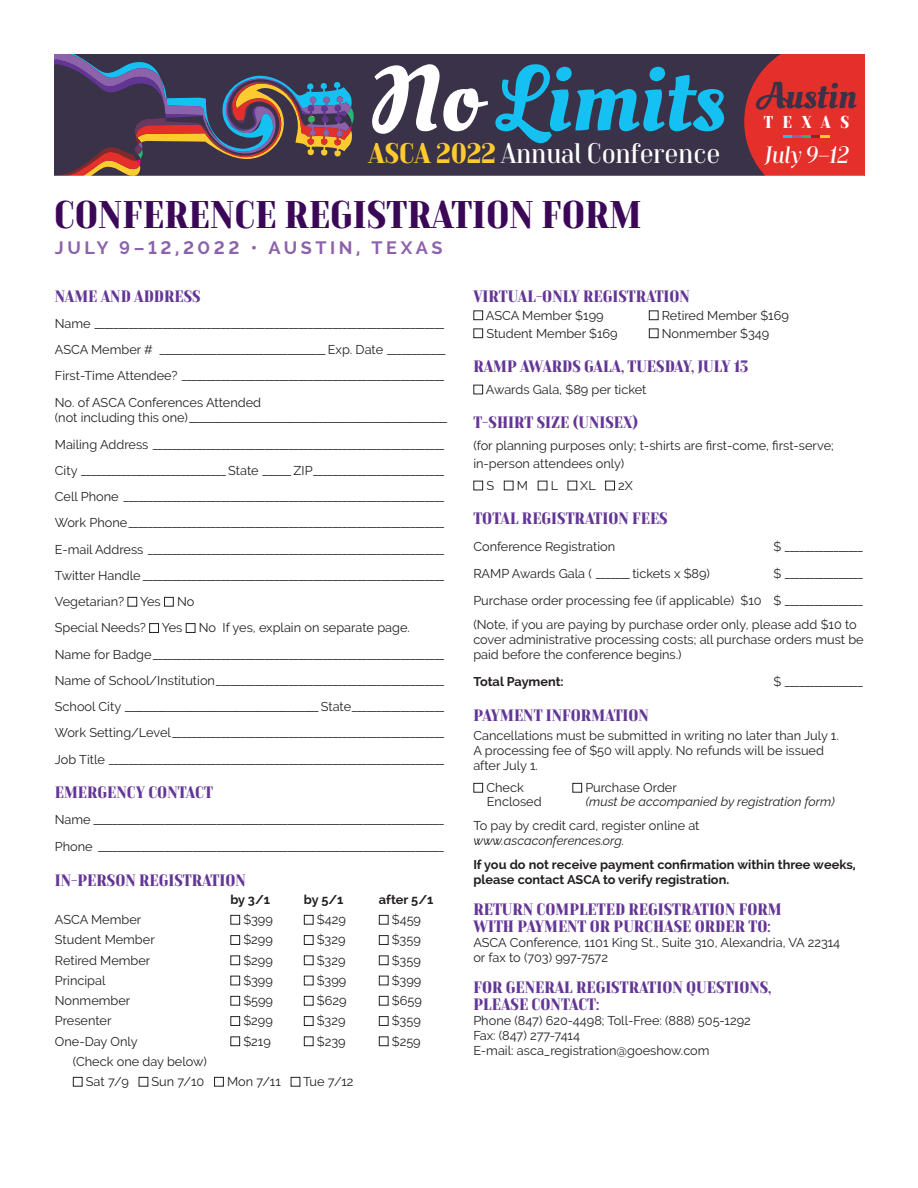
<style>
.page{position:relative;width:918px;height:1188px;background:#fff}
.page>*{position:absolute;margin:0;border:0;box-sizing:border-box;transform-origin:0 0}
.t1{font:92.85px "Oleo Script Swash Caps";color:#15c0f2}
.Section_Head{font:700 38.55px "TT Moons";color:#3b0857}
.t2{font:36.9px "Oleo Script Swash Caps";color:#393248}
.t3{font:28.2px "TT Moons";color:#fff}
.t4{font:italic 23.7px "TT Moons";color:#fff}
.Subhead{font:700 18px "Raleway";letter-spacing:.2em;color:#8c62aa}
.t5{font:700 17.25px "TT Moons";letter-spacing:.55em;color:#fff}
.Form_Subhead{font:700 16.5px/16.5px "TT Moons";color:#633695}
.Form_Rule{font:12.75px/15px "Raleway";color:#231f20}
.Form_Body{font:12.75px/15px "Raleway";color:#231f20}
.Form_Body-2{font:700 12.75px/15px "Raleway";color:#231f20}
.Form_Body-3{font:italic 12.75px "Raleway";color:#231f20}
.Form_Rule-2{font:700 12.75px "Raleway";color:#231f20}
.s1{color:#fff}
.s2{font-weight:700;color:#fecb2f}
.s3{font-style:italic}
</style>
<div class="page">
<div style="left:55px;top:54px;width:810px;height:122px;background:#393248"></div>
<svg style="left:55px;top:54px;width:299px;height:122px"></svg>
<svg style="left:744px;top:54px;width:121px;height:122px;background:#d6302d"></svg>
<p class="t1" style="left:371px;top:43px;width:357px"><span class="s1">No</span> Limits</p>
<p class="t3" style="left:368px;top:136px;width:353px"><span class="s2">ASCA 2022</span> Annual Conference</p>
<p class="Section_Head" style="left:54px;top:192px;width:589px">CONFERENCE REGISTRATION FORM</p>
<p class="Subhead" style="left:55px;top:237px;width:389px">JULY 9–12,2022 • AUSTIN, TEXAS</p>
<p class="t2" style="left:757px;top:74px;width:101px">Austin</p>
<p class="t4" style="left:765px;top:140px;width:86px">July 9–12</p>
<p class="t5" style="left:764px;top:111px;width:87px">TEXAS</p>
<p class="Form_Subhead" style="left:55px;top:288px;width:147px">NAME AND ADDRESS</p>
<p class="Form_Rule" style="left:55px;top:316px;width:392px">Name ________________________________________________________________________</p>
<p class="Form_Rule" style="left:55px;top:342px;width:393px">ASCA Member # ___________________________________ Exp. Date ____________</p>
<p class="Form_Rule" style="left:55px;top:368px;width:392px">First-Time Attendee? ______________________________________________________</p>
<p class="Form_Rule" style="left:55px;top:395px;width:395px">No. of ASCA Conferences Attended<br>(not including this one) ________________________________________________________</p>
<p class="Form_Rule" style="left:55px;top:437px;width:392px">Mailing Address ____________________________________________________________</p>
<p class="Form_Rule" style="left:55px;top:463px;width:392px">City _____________________________ State ______ ZIP___________________________</p>
<p class="Form_Rule" style="left:55px;top:489px;width:392px">Cell Phone __________________________________________________________________</p>
<p class="Form_Rule" style="left:55px;top:515px;width:392px">Work Phone _________________________________________________________________</p>
<p class="Form_Rule" style="left:55px;top:542px;width:392px">E-mail Address _____________________________________________________________</p>
<p class="Form_Rule" style="left:55px;top:568px;width:392px">Twitter Handle ______________________________________________________________</p>
<p class="Form_Rule" style="left:55px;top:594px;width:141px">Vegetarian? ■ Yes ■ No</p>
<p class="Form_Rule" style="left:55px;top:620px;width:357px">Special Needs? ■ Yes ■ No If yes, explain on separate page.</p>
<p class="Form_Rule" style="left:55px;top:647px;width:392px">Name for Badge ____________________________________________________________</p>
<p class="Form_Rule" style="left:55px;top:673px;width:392px">Name of School/Institution_______________________________________________</p>
<p class="Form_Rule" style="left:55px;top:699px;width:392px">School City __________________________________________ State___________________</p>
<p class="Form_Rule" style="left:55px;top:725px;width:392px">Work Setting/Level ________________________________________________________</p>
<p class="Form_Rule" style="left:55px;top:752px;width:392px">Job Title _____________________________________________________________________</p>
<p class="Form_Subhead" style="left:55px;top:785px;width:160px">EMERGENCY CONTACT</p>
<p class="Form_Rule" style="left:55px;top:812px;width:391px">Name __________________________________________________________________________</p>
<p class="Form_Rule" style="left:55px;top:839px;width:391px">Phone _________________________________________________________________________</p>
<p class="Form_Subhead" style="left:55px;top:872px;width:193px">IN-PERSON REGISTRATION</p>
<p class="Form_Body-2" style="left:230px;top:892px;width:41px">by 3/1</p>
<p class="Form_Body-2" style="left:304px;top:892px;width:41px">by 5/1</p>
<p class="Form_Body-2" style="left:379px;top:892px;width:56px">after 5/1</p>
<p class="Form_Body" style="left:55px;top:912px;width:88px">ASCA Member</p>
<p class="Form_Body" style="left:230px;top:912px;width:44px">■ $399</p>
<p class="Form_Body" style="left:304px;top:912px;width:43px">■ $429</p>
<p class="Form_Body" style="left:379px;top:912px;width:44px">■ $459</p>
<p class="Form_Body" style="left:55px;top:932px;width:101px">Student Member</p>
<p class="Form_Body" style="left:230px;top:932px;width:44px">■ $299</p>
<p class="Form_Body" style="left:304px;top:932px;width:43px">■ $329</p>
<p class="Form_Body" style="left:379px;top:932px;width:43px">■ $359</p>
<p class="Form_Body" style="left:55px;top:953px;width:97px">Retired Member</p>
<p class="Form_Body" style="left:230px;top:953px;width:44px">■ $299</p>
<p class="Form_Body" style="left:304px;top:953px;width:43px">■ $329</p>
<p class="Form_Body" style="left:379px;top:953px;width:43px">■ $359</p>
<p class="Form_Body" style="left:55px;top:973px;width:52px">Principal</p>
<p class="Form_Body" style="left:230px;top:973px;width:44px">■ $399</p>
<p class="Form_Body" style="left:304px;top:973px;width:44px">■ $399</p>
<p class="Form_Body" style="left:379px;top:973px;width:44px">■ $399</p>
<p class="Form_Body" style="left:55px;top:993px;width:77px">Nonmember</p>
<p class="Form_Body" style="left:230px;top:993px;width:44px">■ $599</p>
<p class="Form_Body" style="left:304px;top:993px;width:44px">■ $629</p>
<p class="Form_Body" style="left:379px;top:993px;width:44px">■ $659</p>
<p class="Form_Body" style="left:55px;top:1013px;width:58px">Presenter</p>
<p class="Form_Body" style="left:230px;top:1013px;width:44px">■ $299</p>
<p class="Form_Body" style="left:304px;top:1013px;width:43px">■ $329</p>
<p class="Form_Body" style="left:379px;top:1013px;width:43px">■ $359</p>
<p class="Form_Body" style="left:55px;top:1034px;width:84px">One-Day Only</p>
<p class="Form_Body" style="left:230px;top:1034px;width:42px">■ $219</p>
<p class="Form_Body" style="left:304px;top:1034px;width:43px">■ $239</p>
<p class="Form_Body" style="left:379px;top:1034px;width:43px">■ $259</p>
<p class="Form_Body" style="left:73px;top:1054px;width:135px">(Check one day below)</p>
<p class="Form_Body" style="left:73px;top:1074px;width:282px">■ Sat 7/9 ■ Sun 7/10 ■ Mon 7/11 ■ Tue 7/12</p>
<p class="Form_Subhead" style="left:473px;top:288px;width:218px">VIRTUAL-ONLY REGISTRATION</p>
<p class="Form_Body" style="left:473px;top:308px;width:132px">■ ASCA Member $199</p>
<p class="Form_Body" style="left:649px;top:308px;width:141px">■ Retired Member $169</p>
<p class="Form_Body" style="left:473px;top:326px;width:146px">■ Student Member $169</p>
<p class="Form_Body" style="left:649px;top:326px;width:122px">■ Nonmember $349</p>
<p class="Form_Subhead" style="left:473px;top:359px;width:277px">RAMP AWARDS GALA, TUESDAY, JULY 13</p>
<p class="Form_Body" style="left:473px;top:382px;width:175px">■ Awards Gala, $89 per ticket</p>
<p class="Form_Subhead" style="left:473px;top:415px;width:166px">T-SHIRT SIZE (UNISEX)</p>
<p class="Form_Body" style="left:473px;top:437px;width:362px;line-height:18px">(for planning purposes only; t-shirts are first-come, first-serve; in-person attendees only)</p>
<p class="Form_Body" style="left:473px;top:478px;width:161px">■ S ■ M ■ L ■ XL ■ 2X</p>
<p class="Form_Subhead" style="left:473px;top:511px;width:196px">TOTAL REGISTRATION FEES</p>
<p class="Form_Rule" style="left:473px;top:539px;width:143px">Conference Registration</p>
<p class="Form_Rule" style="left:773px;top:539px;width:92px">$ ________________</p>
<p class="Form_Rule" style="left:473px;top:566px;width:238px">RAMP Awards Gala ( _______ tickets x $89)</p>
<p class="Form_Rule" style="left:773px;top:566px;width:92px">$ ________________</p>
<p class="Form_Rule" style="left:473px;top:593px;width:392px">Purchase order processing fee (if applicable) $10 $ ________________</p>
<p class="Form_Body" style="left:473px;top:617px;width:392px">(Note, if you are paying by purchase order only, please add $10 to cover administrative processing costs; all purchase orders must be paid before the conference begins.)</p>
<p class="Form_Rule-2" style="left:473px;top:675px;width:92px">Total Payment:</p>
<p class="Form_Rule" style="left:773px;top:674px;width:92px">$ ________________</p>
<p class="Form_Subhead" style="left:473px;top:707px;width:177px">PAYMENT INFORMATION</p>
<p class="Form_Body" style="left:473px;top:728px;width:367px">Cancellations must be submitted in writing no later than July 1.<br>A processing fee of $50 will apply. No refunds will be issued after July 1.</p>
<p class="Form_Body" style="left:473px;top:780px;width:52px">■ Check</p>
<p class="Form_Body" style="left:572px;top:780px;width:106px">■ Purchase Order</p>
<p class="Form_Body" style="left:487px;top:794px;width:56px">Enclosed</p>
<p class="Form_Body-3" style="left:586px;top:791px;width:250px">(must be accompanied by registration form)</p>
<p class="Form_Body" style="left:473px;top:818px;width:228px">To pay by credit card, register online at <span class="s3">www.ascaconferences.org.</span></p>
<p class="Form_Body-2" style="left:473px;top:857px;width:384px">If you do not receive payment confirmation within three weeks, please contact ASCA to verify registration.</p>
<p class="Form_Subhead" style="left:473px;top:902px;width:310px">RETURN COMPLETED REGISTRATION FORM<br>WITH PAYMENT OR PURCHASE ORDER TO:</p>
<p class="Form_Body" style="left:473px;top:935px;width:368px">ASCA Conference, 1101 King St., Suite 310, Alexandria, VA 22314</p>
<p class="Form_Body" style="left:473px;top:950px;width:136px">or fax to (703) 997-7572</p>
<p class="Form_Subhead" style="left:473px;top:980px;width:300px">FOR GENERAL REGISTRATION QUESTIONS,<br>PLEASE CONTACT:</p>
<p class="Form_Body" style="left:473px;top:1013px;width:279px">Phone (847) 620-4498; Toll-Free: (888) 505-1292</p>
<p class="Form_Body" style="left:473px;top:1028px;width:108px">Fax: (847) 277-7414</p>
<p class="Form_Body" style="left:473px;top:1043px;width:238px">E-mail: asca_registration@goeshow.com</p>
</div>
